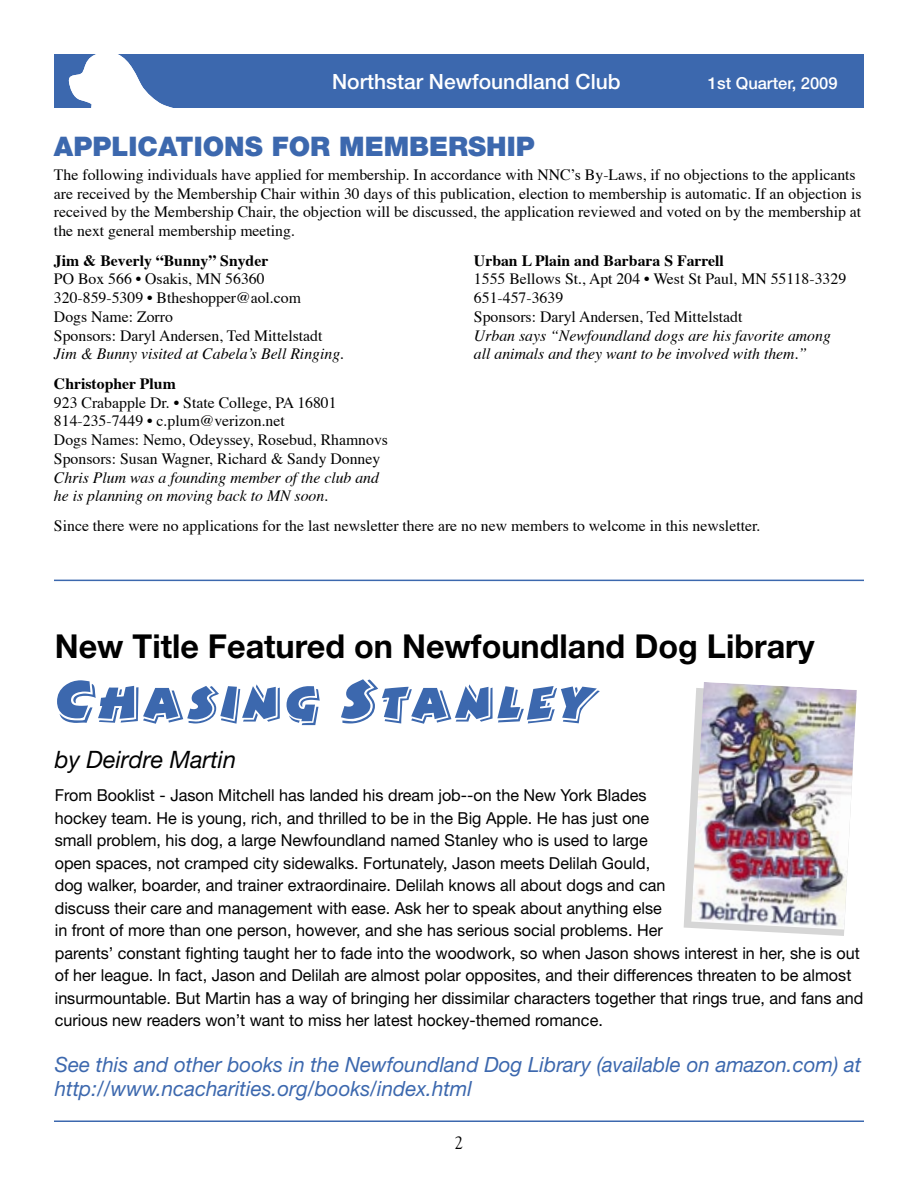
<style>
.page{position:relative;width:918px;height:1188px;background:#fff}
.page>*{position:absolute;margin:0;border:0;box-sizing:border-box;transform-origin:0 0}
.t1{font:81px "Comic Strip";color:#3c68ae}
.t2{font:700 33px "Helvetica Neue";color:#000}
.t3{font:900 27px "Helvetica Neue";color:#3c68ae}
.t4{font:italic 24px "Helvetica Neue";color:#000}
.t5{font:italic 21px/24px "Helvetica Neue";color:#3c68ae}
.t6{font:500 21px "Helvetica Neue";color:#fff}
.t7{font:18px "Goudy";color:#000}
.t8{font:16.5px/22.5px "Helvetica Neue";color:#000}
.t9{font:500 16.5px "Helvetica Neue";color:#fff}
.t10{font:15.75px/18.8px "Times";color:#000}
.t11{font:italic 15.75px/18.8px "Times";color:#000}
.t12{font:700 15.75px "Times";color:#000}
</style>
<div class="page">
<svg style="left:54px;top:54px;width:810px;height:54px;background:#4a73b4"></svg>
<svg style="left:684px;top:792px;width:160px;height:144px"></svg>
<hr style="left:54px;top:1120px;width:810px;height:2px;background:#3c68ae">
<hr style="left:54px;top:580px;width:810px;height:1px;background:#3c68ae">
<img style="left:691px;top:682px;width:166px;height:248px">
<p class="t6" style="left:332px;top:69px;width:290px">Northstar Newfoundland Club</p>
<p class="t9" style="left:708px;top:73px;width:131px">1st Quarter, 2009</p>
<h3 class="t3" style="left:54px;top:130px;width:482px">APPLICATIONS FOR MEMBERSHIP</h3>
<p class="t10" style="left:54px;top:164px;width:809px">The following individuals have applied for membership. In accordance with NNC’s By-Laws, if no objections to the applicants are received by the Membership Chair within 30 days of this publication, election to membership is automatic. If an objection is received by the Membership Chair, the objection will be discussed, the application reviewed and voted on by the membership at the next general membership meeting.</p>
<p class="t12" style="left:54px;top:245px;width:216px">Jim &amp; Beverly “Bunny” Snyder</p>
<p class="t12" style="left:474px;top:245px;width:252px">Urban L Plain and Barbara S Farrell</p>
<p class="t10" style="left:54px;top:268px;width:212px">PO Box 566 • Osakis, MN 56360</p>
<p class="t10" style="left:474px;top:268px;width:374px">1555 Bellows St., Apt 204 • West St Paul, MN 55118-3329</p>
<p class="t10" style="left:54px;top:287px;width:249px">320-859-5309 • Btheshopper@aol.com</p>
<p class="t10" style="left:474px;top:287px;width:91px">651-457-3639</p>
<p class="t10" style="left:54px;top:306px;width:120px">Dogs Name: Zorro</p>
<p class="t10" style="left:474px;top:306px;width:270px">Sponsors: Daryl Andersen, Ted Mittelstadt</p>
<p class="t10" style="left:54px;top:325px;width:270px">Sponsors: Daryl Andersen, Ted Mittelstadt</p>
<p class="t11" style="left:474px;top:325px;width:358px">Urban says “Newfoundland dogs are his favorite among</p>
<p class="t11" style="left:54px;top:344px;width:292px">Jim &amp; Bunny visited at Cabela’s Bell Ringing.</p>
<p class="t11" style="left:474px;top:344px;width:335px">all animals and they want to be involved with them.”</p>
<p class="t12" style="left:54px;top:369px;width:123px">Christopher Plum</p>
<p class="t10" style="left:54px;top:392px;width:336px">923 Crabapple Dr. • State College, PA 16801<br>814-235-7449 • c.plum@verizon.net<br>Dogs Names: Nemo, Odeyssey, Rosebud, Rhamnovs Sponsors: Susan Wagner, Richard &amp; Sandy Donney</p>
<p class="t11" style="left:54px;top:467px;width:327px">Chris Plum was a founding member of the club and he is planning on moving back to MN soon.</p>
<p class="t10" style="left:54px;top:515px;width:708px">Since there were no applications for the last newsletter there are no new members to welcome in this newsletter.</p>
<h2 class="t2" style="left:55px;top:626px;width:761px">New Title Featured on Newfoundland Dog Library</h2>
<h1 class="t1" style="left:55px;top:666px;width:544px">Chasing Stanley</h1>
<h3 class="t4" style="left:55px;top:745px;width:183px">by Deirdre Martin</h3>
<p class="t8" style="left:55px;top:784px;width:810px">From Booklist - Jason Mitchell has landed his dream job--on the New York Blades<br>hockey team. He is young, rich, and thrilled to be in the Big Apple. He has just one<br>small problem, his dog, a large Newfoundland named Stanley who is used to large<br>open spaces, not cramped city sidewalks. Fortunately, Jason meets Delilah Gould,<br>dog walker, boarder, and trainer extraordinaire. Delilah knows all about dogs and can<br>discuss their care and management with ease. Ask her to speak about anything else<br>in front of more than one person, however, and she has serious social problems. Her<br>parents’ constant fighting taught her to fade into the woodwork, so when Jason shows interest in her, she is out of her league. In fact, Jason and Delilah are almost polar opposites, and their differences threaten to be almost insurmountable. But Martin has a way of bringing her dissimilar characters together that rings true, and fans and curious new readers won’t want to miss her latest hockey-themed romance.</p>
<p class="t5" style="left:55px;top:1052px;width:808px">See this and other books in the Newfoundland Dog Library (available on amazon.com) at http://www.ncacharities.org/books/index.html</p>
<p class="t7" style="left:454px;top:1131px;width:10px">2</p>
</div>
